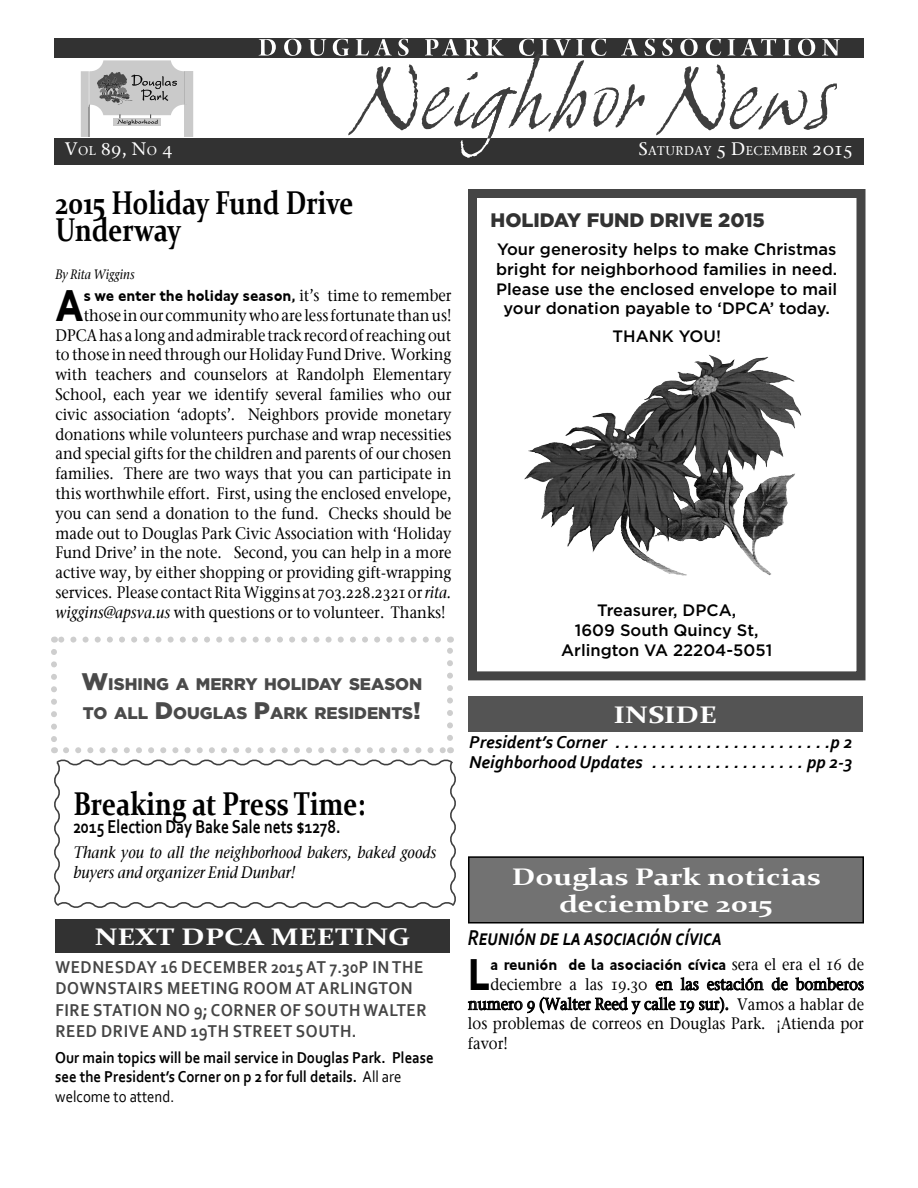
<style>
.page{position:relative;width:918px;height:1188px;background:#fff}
.page>*{position:absolute;margin:0;border:0;box-sizing:border-box;transform-origin:0 0}
.t1{font:45.9px "Johnston ITCTT Bold";color:#000;scale:.9 1}
.t2{font:700 33px/27px "Constantia";color:#000;scale:.8 1}
.t3{font:700 24px/27px "Constantia";color:#fff;text-align:center;scale:1.25 1}
.t4{font:italic 700 22.5px "Corbel";color:#000;scale:.8 1}
.t5{font:700 19.5px "Corbel";color:#000;scale:.8 1}
.t6{font:900 19.5px "Gotham";color:#323232}
.t7{font:700 18px/21.6px "Corbel";letter-spacing:.04em;color:#454545;scale:.9 1}
.t8{font:italic 700 18px/20.1px "Corbel";color:#000}
.t9{font:18px "ITC Stone Serif OS Medium";color:#fff}
.t10{font:900 16.8px/28.8px "Gotham";color:#4a4a4a}
.t11{font:16.5px/19.8px "ITC Stone Serif OS Medium";color:#000;text-align:justify;scale:.9 1}
.t12{font:500 16.5px/19.8px "Gotham";color:#000;text-align:center}
.t13{font:700 16.5px/19.8px "Corbel";color:#000;scale:.9 1}
.t14{font:16.5px "Johnston ITCTT Bold";color:#000;scale:.9 1}
.t15{font:italic 16.5px/19.8px "ITC Stone Serif OS Medium";color:#000;scale:.9 1}
.t16{font:italic 13.5px "ITC Stone Serif OS Medium";color:#000;scale:.85 1}
.t17{font:12.6px "ITC Stone Serif OS Medium";letter-spacing:.035em;color:#fff}
.s1{font-size:12.6px}
.s2{font-size:18px}
.s3{font-family:"ITC Stone Serif OS Medium"}
.s4{font-style:italic}
.s5{font-size:24px}
.s6{font-weight:400}
</style>
<div class="page">
<div style="left:54px;top:138px;width:810px;height:27px;background:#323232"></div>
<div style="left:54px;top:38px;width:810px;height:19px;background:#323232"></div>
<svg style="left:81px;top:60px;width:112px;height:77px"></svg>
<svg style="left:259px;top:39px;width:581px;height:119px"></svg>
<div style="left:55px;top:919px;width:395px;height:34px;background:#323232"></div>
<div style="left:469px;top:857px;width:394px;height:66px;background:#727272"></div>
<div style="left:468px;top:856px;width:396px;height:68px;border:2px solid #000"></div>
<svg style="left:771px;top:977px;width:17px;height:14px"></svg>
<svg style="left:795px;top:977px;width:69px;height:14px"></svg>
<svg style="left:468px;top:977px;width:296px;height:38px"></svg>
<div style="left:468px;top:696px;width:395px;height:36px;background:#545454"></div>
<div style="left:468px;top:189px;width:398px;height:491px;border:9px solid #454545"></div>
<img style="left:524px;top:355px;width:277px;height:221px">
<svg style="left:66px;top:747px;width:378px;height:6px"></svg>
<svg style="left:51px;top:652px;width:6px;height:101px"></svg>
<svg style="left:447px;top:637px;width:6px;height:101px"></svg>
<svg style="left:54px;top:637px;width:384px;height:6px"></svg>
<svg style="left:54px;top:759px;width:402px;height:149px"></svg>
<p class="t9" style="left:65px;top:138px;width:109px">V<span class="s1">OL</span> 89, N<span class="s1">O</span> 4</p>
<p class="t17" style="left:639px;top:143px;width:216px"><span class="s2">S</span>ATURDAY <span class="s2">5 D</span>ECEMBER <span class="s2">2015</span></p>
<h2 class="t2" style="left:56px;top:187px;width:374px">2015 Holiday Fund Drive<br>Underway</h2>
<p class="t16" style="left:56px;top:266px;width:95px">By Rita Wiggins</p>
<h1 class="t1" style="left:56px;top:278px;width:33px">A</h1>
<p class="t14" style="left:84px;top:286px;width:410px">s we enter the holiday season, <span class="s3">it’s time to remember</span></p>
<p class="t6" style="left:490px;top:207px;width:276px">HOLIDAY FUND DRIVE 2015</p>
<p class="t12" style="left:496px;top:239px;width:343px">Your generosity helps to make Christmas bright for neighborhood families in need.<br>Please use the enclosed envelope to mail your donation payable to ‘DPCA’ today.</p>
<p class="t12" style="left:612px;top:326px;width:110px">THANK YOU!</p>
<p class="t11" style="left:55px;top:305px;width:442px;text-indent:28px">those in our community who are less fortunate than us!<br>DPCA has a long and admirable track record of reaching out to those in need through our Holiday Fund Drive. Working with teachers and counselors at Randolph Elementary School, each year we identify several families who our civic association ‘adopts’. Neighbors provide monetary donations while volunteers purchase and wrap necessities and special gifts for the children and parents of our chosen families. There are two ways that you can participate in this worthwhile effort. First, using the enclosed envelope, you can send a donation to the fund. Checks should be made out to Douglas Park Civic Association with ‘Holiday Fund Drive’ in the note. Second, you can help in a more active way, by either shopping or providing gift-wrapping services. Please contact Rita Wiggins at 703.228.2321 or <span class="s4">rita. wiggins@apsva.us</span> with questions or to volunteer. Thanks!</p>
<p class="t12" style="left:561px;top:600px;width:213px">Treasurer, DPCA,<br>1609 South Quincy St,<br>Arlington VA 22204-5051</p>
<p class="t10" style="left:82px;top:670px;width:55px"><span class="s5">W</span>ISHIN</p>
<p class="t10" style="left:156px;top:670px;width:67px">GAMERRY</p>
<p class="t10" style="left:264px;top:670px;width:13px">HOLIDAY</p>
<p class="t10" style="left:83px;top:670px;width:327px;text-indent:266px">SEASON<br>TOALL <span class="s5">D</span>OUGLAS <span class="s5">P</span>ARKRESIDEN</p>
<p class="t10" style="left:391px;top:698px;width:31px">TS<span class="s5">!</span></p>
<h2 class="t2" style="left:74px;top:788px;width:366px">Breaking at Press Time:</h2>
<p class="t5" style="left:74px;top:814px;width:336px">2015 Election Day Bake Sale nets $1278.</p>
<p class="t15" style="left:74px;top:842px;width:405px">Thank you to all the neighborhood bakers, baked goods buyers and organizer Enid Dunbar!</p>
<h3 class="t3" style="left:95px;top:922px;width:254px">NEXT DPCA MEETING</h3>
<p class="t7" style="left:55px;top:955px;width:410px">WEDNESDAY 16 DECEMBER 2015 at 7.30p IN THE<br>DOWNSTAIRS MEETING ROOM AT Arlington<br>Fire Station</p>
<p class="t7" style="left:166px;top:999px;width:64px">No 9; corner</p>
<p class="t7" style="left:280px;top:999px;width:152px">of So uth Walter</p>
<p class="t7" style="left:55px;top:1020px;width:24px">Reed</p>
<p class="t7" style="left:101px;top:1020px;width:71px">Drive and</p>
<p class="t7" style="left:191px;top:1020px;width:186px">19th Street So uth.</p>
<p class="t13" style="left:55px;top:1047px;width:422px">Our main topics will be mail service in Douglas Park. Please see the President’s Corner on p 2 for full details. <span class="s6">All are welcome to attend.</span></p>
<h3 class="t3" style="left:614px;top:700px;width:84px">INSIDE</h3>
<p class="t8" style="left:469px;top:731px;width:385px">President’s Corner . . . . . . . . . . . . . . . . . . . . . . . p 2<br>Neighborhood Updates . . . . . . . . . . . . . . . . . pp 2-3</p>
<h3 class="t3" style="left:512px;top:863px;width:248px">Douglas Park noticias deciembre 2015</h3>
<h3 class="t4" style="left:468px;top:923px;width:319px">Reunión de la asociación cívica</h3>
<h1 class="t1" style="left:468px;top:947px;width:26px">L</h1>
<p class="t14" style="left:490px;top:955px;width:417px">a reunión de la asociación cívica <span class="s3">sera el era el 16 de</span></p>
<p class="t11" style="left:468px;top:974px;width:442px;text-indent:22px">deciembre a las 19.30 en las estación de bomberos numero 9 (Walter Reed y calle 19 sur). Vamos a hablar de los problemas de correos en Douglas Park. ¡Atienda por favor!</p>
</div>
